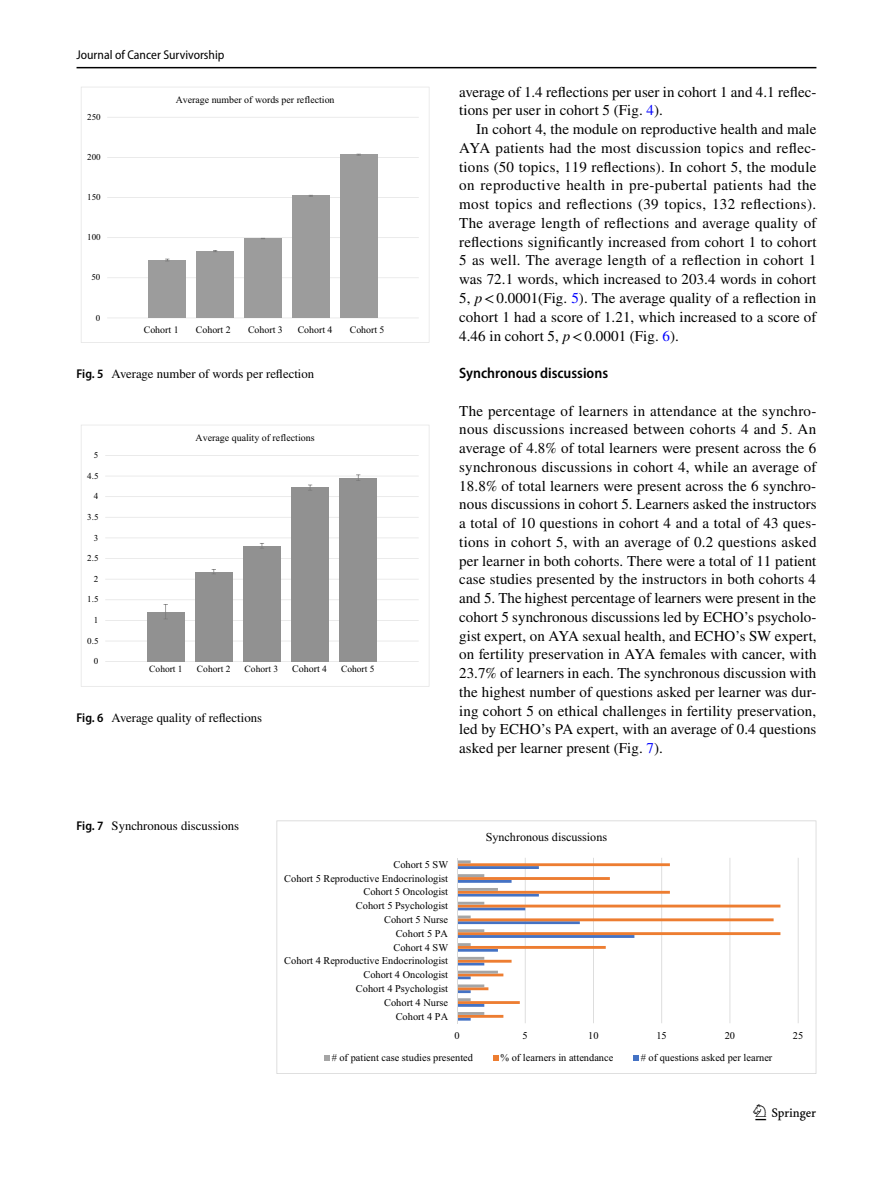
<style>
.page{position:relative;width:893px;height:1187px;background:#fff}
.page>*{position:absolute;margin:0;border:0;box-sizing:border-box;transform-origin:0 0}
.t1{font:22.5px "Springnew Regular 3";color:#000}
.t2{font:15px/18.8px "STIX";letter-spacing:.005em;color:#000;text-align:justify}
.t3{font:600 semi-condensed 15px "Myriad Pro";color:#000}
.t4{font:12.75px "STIX";color:#000}
.t5{font:semi-condensed 12.75px "Myriad Pro";color:#000}
.t6{font:12.15px "Times New Roman PSMT7";color:#000}
.t7{font:10.35px "Times New Roman PSMT7";color:#000}
.t8{font:9.9px "Times New Roman PSMT5";color:#000}
.t9{font:9.9px "Times New Roman PSMT6";color:#000}
.t10{font:9.45px "Times New Roman PSMT6";color:#000}
.t11{font:9px "Times New Roman PSMT6";color:#000}
.t12{font:9px "Times New Roman PSMT5";color:#000}
.s1{font-family:"Myriad Pro";font-weight:600;font-stretch:semi-condensed}
.s2{font-size:9.45px}
.s3{color:#00f}
.s4{font-style:italic}
</style>
<div class="page">
<hr style="left:77px;top:67px;width:739px;height:1px;background:#000">
<svg style="left:81px;top:87px;width:348px;height:256px"></svg>
<svg style="left:81px;top:425px;width:348px;height:261px"></svg>
<svg style="left:276px;top:820px;width:540px;height:253px"></svg>
<p class="t5" style="left:77px;top:48px;width:149px">Journal of Cancer Survivorship</p>
<p class="t12" style="left:87px;top:114px;width:15px">250</p>
<p class="t12" style="left:87px;top:154px;width:15px">200</p>
<p class="t12" style="left:87px;top:194px;width:15px">150</p>
<p class="t12" style="left:87px;top:234px;width:15px">100</p>
<p class="t12" style="left:91px;top:274px;width:11px">50</p>
<p class="t12" style="left:96px;top:314px;width:6px">0</p>
<p class="t8" style="left:176px;top:96px;width:160px">Average number of words per reflection</p>
<p class="t8" style="left:144px;top:326px;width:36px">Cohort 1</p>
<p class="t8" style="left:196px;top:326px;width:36px">Cohort 2</p>
<p class="t8" style="left:248px;top:326px;width:36px">Cohort 3</p>
<p class="t8" style="left:298px;top:326px;width:36px">Cohort 4</p>
<p class="t8" style="left:350px;top:326px;width:36px">Cohort 5</p>
<p class="t4" style="left:77px;top:365px;width:239px"><span class="s1">Fig. 5</span> Average number of words per reflection</p>
<p class="t11" style="left:94px;top:451px;width:6px">5</p>
<p class="t11" style="left:87px;top:472px;width:13px">4.5</p>
<p class="t11" style="left:94px;top:493px;width:6px">4</p>
<p class="t11" style="left:87px;top:513px;width:13px">3.5</p>
<p class="t11" style="left:94px;top:534px;width:6px">3</p>
<p class="t11" style="left:87px;top:555px;width:13px">2.5</p>
<p class="t11" style="left:94px;top:575px;width:6px">2</p>
<p class="t11" style="left:87px;top:596px;width:13px">1.5</p>
<p class="t11" style="left:94px;top:616px;width:6px">1</p>
<p class="t11" style="left:87px;top:637px;width:13px">0.5</p>
<p class="t11" style="left:94px;top:658px;width:6px">0</p>
<p class="t9" style="left:196px;top:434px;width:120px">Average quality of reflections</p>
<p class="t10" style="left:149px;top:665px;width:35px">Cohort 1</p>
<p class="t10" style="left:197px;top:665px;width:35px">Cohort 2</p>
<p class="t10" style="left:245px;top:665px;width:35px">Cohort 3</p>
<p class="t9" style="left:292px;top:665px;width:36px">Cohort <span class="s2">4</span></p>
<p class="t10" style="left:341px;top:665px;width:35px">Cohort 5</p>
<p class="t4" style="left:77px;top:708px;width:187px"><span class="s1">Fig. 6</span> Average quality of reflections</p>
<p class="t2" style="left:459px;top:83px;width:359px">average of 1.4 reflections per user in cohort 1 and 4.1 reflec&shy;tions per user in cohort 5 (Fig. <span class="s3">4</span>).</p>
<p class="t2" style="left:459px;top:121px;width:359px;text-indent:17px">In cohort 4, the module on reproductive health and male AYA patients had the most discussion topics and reflec&shy;tions (50 topics, 119 reflections). In cohort 5, the module on reproductive health in pre-pubertal patients had the most topics and reflections (39 topics, 132 reflections).<br>The average length of reflections and average quality of reflections significantly increased from cohort 1 to cohort 5 as well. The average length of a reflection in cohort 1 was 72.1 words, which increased to 203.4 words in cohort 5, <span class="s4">p</span>&lt;0.0001(Fig. <span class="s3">5</span>). The average quality of a reflection in cohort 1 had a score of 1.21, which increased to a score of 4.46 in cohort 5, <span class="s4">p</span>&lt;0.0001 (Fig. <span class="s3">6</span>).</p>
<p class="t3" style="left:459px;top:365px;width:150px">Synchronous discussions</p>
<p class="t2" style="left:459px;top:402px;width:359px">The percentage of learners in attendance at the synchro&shy;nous discussions increased between cohorts 4 and 5. An average of 4.8% of total learners were present across the 6 synchronous discussions in cohort 4, while an average of 18.8% of total learners were present across the 6 synchro&shy;nous discussions in cohort 5. Learners asked the instructors a total of 10 questions in cohort 4 and a total of 43 ques&shy;tions in cohort 5, with an average of 0.2 questions asked per learner in both cohorts. There were a total of 11 patient case studies presented by the instructors in both cohorts 4 and 5. The highest percentage of learners were present in the cohort 5 synchronous discussions led by ECHO’s psycholo&shy;gist expert, on AYA sexual health, and ECHO’s SW expert, on fertility preservation in AYA females with cancer, with 23.7% of learners in each. The synchronous discussion with the highest number of questions asked per learner was dur&shy;ing cohort 5 on ethical challenges in fertility preservation, led by ECHO’s PA expert, with an average of 0.4 questions asked per learner present (Fig. <span class="s3">7</span>).</p>
<p class="t4" style="left:77px;top:816px;width:164px"><span class="s1">Fig. 7</span> Synchronous discussions</p>
<p class="t7" style="left:393px;top:860px;width:56px">Cohort 5 SW</p>
<p class="t7" style="left:284px;top:874px;width:165px">Cohort 5 Reproductive Endocrinologist</p>
<p class="t7" style="left:363px;top:888px;width:86px">Cohort 5 Oncologist</p>
<p class="t7" style="left:356px;top:902px;width:94px">Cohort 5 Psychologist</p>
<p class="t7" style="left:384px;top:915px;width:65px">Cohort 5 Nurse</p>
<p class="t7" style="left:396px;top:929px;width:54px">Cohort 5 PA</p>
<p class="t7" style="left:393px;top:943px;width:56px">Cohort 4 SW</p>
<p class="t7" style="left:284px;top:957px;width:165px">Cohort 4 Reproductive Endocrinologist</p>
<p class="t7" style="left:363px;top:970px;width:86px">Cohort 4 Oncologist</p>
<p class="t7" style="left:356px;top:984px;width:94px">Cohort 4 Psychologist</p>
<p class="t7" style="left:384px;top:998px;width:65px">Cohort 4 Nurse</p>
<p class="t7" style="left:396px;top:1012px;width:54px">Cohort 4 PA</p>
<p class="t6" style="left:486px;top:832px;width:123px">Synchronous discussions</p>
<p class="t7" style="left:454px;top:1031px;width:7px">0</p>
<p class="t7" style="left:523px;top:1031px;width:7px">5</p>
<p class="t7" style="left:588px;top:1031px;width:12px">10</p>
<p class="t7" style="left:656px;top:1031px;width:12px">15</p>
<p class="t7" style="left:725px;top:1031px;width:12px">20</p>
<p class="t7" style="left:793px;top:1031px;width:12px">25</p>
<p class="t7" style="left:332px;top:1053px;width:143px"># of patient case studies presented</p>
<p class="t7" style="left:500px;top:1053px;width:114px">% of learners in attendance</p>
<p class="t7" style="left:641px;top:1053px;width:133px"># of questions asked per learner</p>
<h1 class="t1" style="left:755px;top:1104px;width:62px">1 3</h1>
</div>
